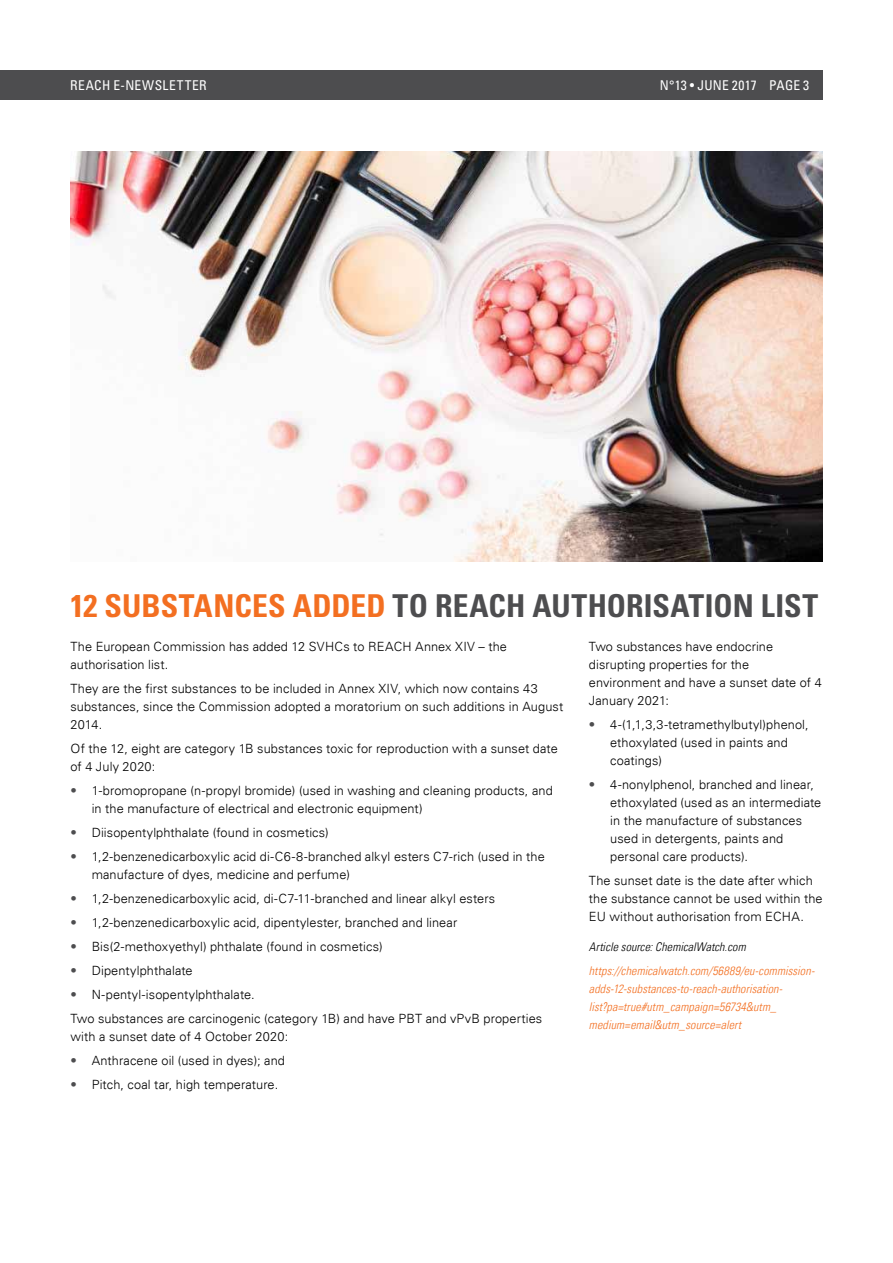
<style>
.page{position:relative;width:893px;height:1263px;background:#fff}
.page>*{position:absolute;margin:0;border:0;box-sizing:border-box;transform-origin:0 0}
.t1{font:700 condensed 31.5px "Univers LT";letter-spacing:.005em;color:#4d4d4f}
.t2{font:condensed 13.5px "Univers LT";letter-spacing:.025em;color:#fff}
.t3{font:300 12.75px/18px "Univers LT";letter-spacing:.01em;color:#000}
.t4{font:italic 300 condensed 12px/18px "Univers LT";letter-spacing:.01em;color:#f36f21}
.t5{font:italic 300 condensed 12px "Univers LT";letter-spacing:.01em;color:#000}
.s1{color:#f36f21}
.s2{color:#4d4d4f}
</style>
<div class="page">
<div style="left:0;top:70px;width:823px;height:30px;background:#4d4d4f"></div>
<img style="left:70px;top:152px;width:753px;height:409px">
<p class="t2" style="left:70px;top:77px;width:138px">REACH E-NEWSLETTER</p>
<p class="t2" style="left:660px;top:77px;width:151px">N°13 • JUNE 2017 PAGE 3</p>
<h1 class="t1" style="left:70px;top:587px;width:749px"><span class="s1">12 SUBSTANCES ADDED</span> TO REACH AUTHORISATION LIST</h1>
<p class="t3" style="left:70px;top:637px;width:438px">The European Commission has added 12 SVHCs to REACH Annex XIV – the authorisation list.</p>
<p class="t3" style="left:70px;top:679px;width:494px">They are the first substances to be included in Annex XIV, which now contains 43 substances, since the Commission adopted a moratorium on such additions in August<br>2014.</p>
<p class="t3" style="left:70px;top:739px;width:489px">Of the 12, eight are category 1B substances toxic for reproduction with a sunset date of 4 July 2020:</p>
<p class="t3" style="left:92px;top:781px;width:463px;text-indent:-21px"><span class="s2">•</span> 1-bromopropane (n-propyl bromide) (used in washing and cleaning products, and in the manufacture of electrical and electronic equipment)</p>
<p class="t3" style="left:70px;top:823px;width:260px"><span class="s2">•</span> Diisopentylphthalate (found in cosmetics)</p>
<p class="t3" style="left:92px;top:847px;width:455px;text-indent:-21px"><span class="s2">•</span> 1,2-benzenedicarboxylic acid di-C6-8-branched alkyl esters C7-rich (used in the manufacture of dyes, medicine and perfume)</p>
<p class="t3" style="left:70px;top:889px;width:426px"><span class="s2">•</span> 1,2-benzenedicarboxylic acid, di-C7-11-branched and linear alkyl esters</p>
<p class="t3" style="left:70px;top:913px;width:388px"><span class="s2">•</span> 1,2-benzenedicarboxylic acid, dipentylester, branched and linear</p>
<p class="t3" style="left:70px;top:937px;width:314px"><span class="s2">•</span> Bis(2-methoxyethyl) phthalate (found in cosmetics)</p>
<p class="t3" style="left:70px;top:961px;width:124px"><span class="s2">•</span> Dipentylphthalate</p>
<p class="t3" style="left:70px;top:982px;width:473px;line-height:24px"><span class="s2">•</span> N-pentyl-isopentylphthalate.<br>Two substances are carcinogenic (category 1B) and have PBT and vPvB properties</p>
<p class="t3" style="left:70px;top:1027px;width:219px">with a sunset date of 4 October 2020:</p>
<p class="t3" style="left:70px;top:1051px;width:216px"><span class="s2">•</span> Anthracene oil (used in dyes); and</p>
<p class="t3" style="left:70px;top:1075px;width:209px"><span class="s2">•</span> Pitch, coal tar, high temperature.</p>
<p class="t3" style="left:589px;top:637px;width:234px">Two substances have endocrine disrupting properties for the environment and have a sunset date of 4<br>January 2021:</p>
<p class="t3" style="left:610px;top:715px;width:200px;text-indent:-21px"><span class="s2">•</span> 4-(1,1,3,3-tetramethylbutyl)phenol, ethoxylated (used in paints and coatings)</p>
<p class="t3" style="left:610px;top:775px;width:213px;text-indent:-21px"><span class="s2">•</span> 4-nonylphenol, branched and linear, ethoxylated (used as an intermediate in the manufacture of substances used in detergents, paints and personal care products).</p>
<p class="t3" style="left:589px;top:871px;width:235px">The sunset date is the date after which the substance cannot be used within the<br>EU without authorisation from ECHA.</p>
<p class="t5" style="left:589px;top:939px;width:158px">Article source: ChemicalWatch.com</p>
<p class="t4" style="left:589px;top:961px;width:227px">https://chemicalwatch.com/56889/eu-commission&shy;adds-12-substances-to-reach-authorisation&shy;list?pa=true#utm_campaign=56734&amp;utm_ medium=email&amp;utm_source=alert</p>
</div>
